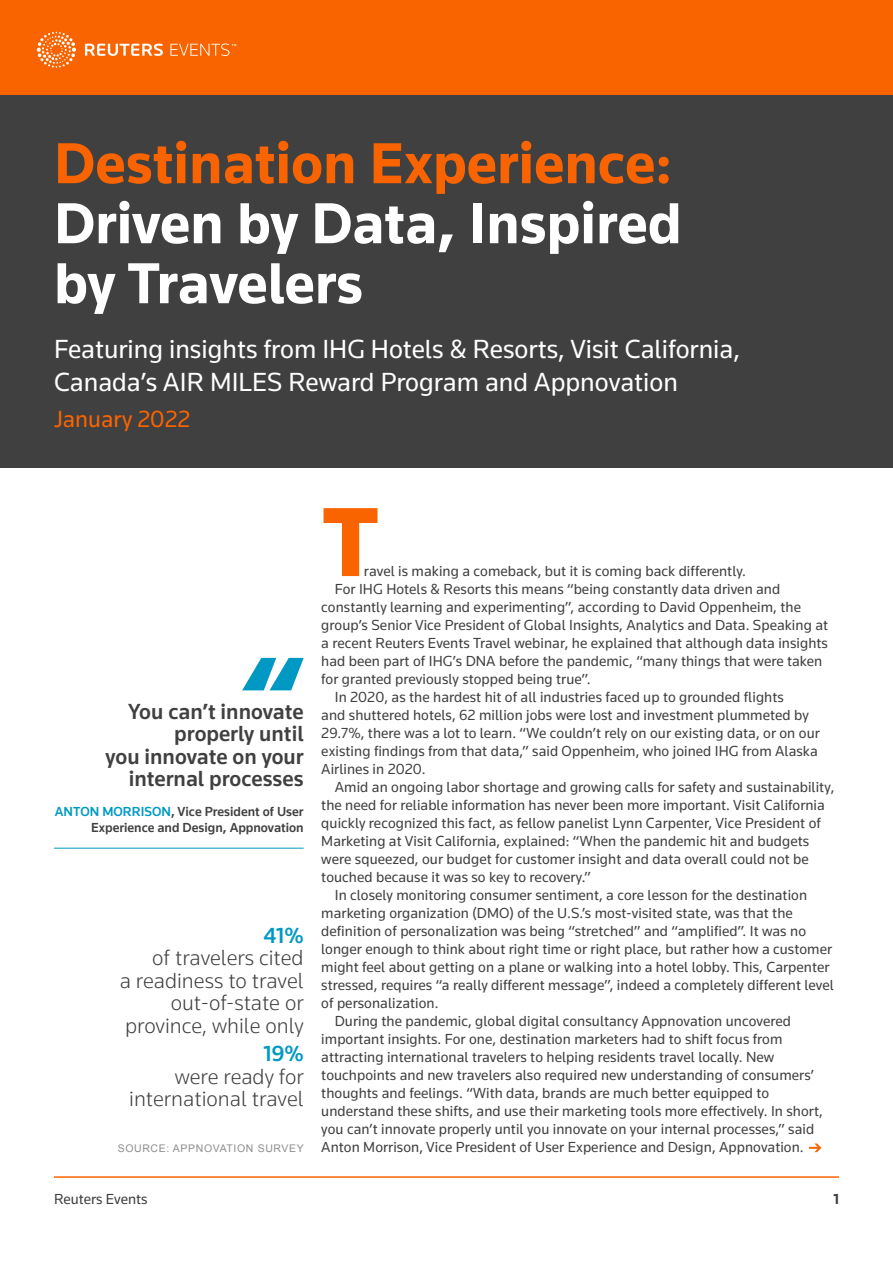
<style>
.page{position:relative;width:893px;height:1263px;background:#fff}
.page>*{position:absolute;margin:0;border:0;box-sizing:border-box;transform-origin:0 0}
.t1{font:900 102px "Knowledge 2017";color:#fa6400}
.t2{font:700 60px/60px "Knowledge 2017";color:#fff}
.t3{font:700 60px "Knowledge 2017";color:#fa6400}
.t4{font:27px/33px "Knowledge 2017";color:#fff}
.t5{font:24px "Knowledge 2017";color:#fa6400}
.t6{font:300 22.5px/22.5px "Knowledge 2017";color:#404040;text-align:right}
.t7{font:500 22.5px/22.5px "Knowledge 2017";color:#404040;text-align:right}
.t8{font:500 22.5px "Knowledge 2017";color:#0099c4}
.t9{font:15px "Knowledge 2017";letter-spacing:.005em;color:#404040}
.t10{font:700 15px "Knowledge 2017";color:#404040}
.t11{font:500 13.5px/16.5px "Knowledge 2017";color:#404040;text-align:right}
.t12{font:10.5px "Arial";letter-spacing:.06em;color:#8d8d8d}
.s1{color:#0099c4}
</style>
<div class="page">
<div style="left:0;top:95px;width:893px;height:373px;background:#404040"></div>
<div style="left:0;top:0;width:893px;height:94px;background:#fa6400"></div>
<svg style="left:37px;top:32px;width:199px;height:36px"></svg>
<svg style="left:242px;top:658px;width:62px;height:32px"></svg>
<hr style="left:54px;top:848px;width:250px;height:1px;background:#0099c4">
<hr style="left:54px;top:1177px;width:785px;height:1px;background:#fa6400">
<svg style="left:809px;top:1143px;width:12px;height:9px"></svg>
<h2 class="t3" style="left:54px;top:126px;width:619px">Destination Experience:</h2>
<h2 class="t2" style="left:54px;top:192px;width:629px">Driven by Data, Inspired by Travelers</h2>
<h3 class="t4" style="left:54px;top:332px;width:688px">Featuring insights from IHG Hotels &amp; Resorts, Visit California,<br>Canada’s AIR MILES Reward Program and Appnovation</h3>
<h3 class="t5" style="left:54px;top:405px;width:138px">January 2022</h3>
<h3 class="t7" style="left:106px;top:700px;width:200px">You can’t innovate properly until<br>you innovate on your internal processes</h3>
<p class="t11" style="left:55px;top:803px;width:250px"><span class="s1">ANTON MORRISON</span>, Vice President of User<br>Experience and Design, Appnovation</p>
<h3 class="t8" style="left:264px;top:921px;width:42px">41%</h3>
<h3 class="t6" style="left:120px;top:946px;width:185px">of travelers cited<br>a readiness to travel out-of-state or province, while only</h3>
<h3 class="t8" style="left:264px;top:1040px;width:42px">19%</h3>
<h3 class="t6" style="left:129px;top:1065px;width:176px">were ready for international travel</h3>
<p class="t12" style="left:118px;top:1141px;width:188px">SOURCE: APPNOVATION SURVEY</p>
<h1 class="t1" style="left:321px;top:479px;width:60px">T</h1>
<p class="t9" style="left:364px;top:562px;width:384px">ravel is making a comeback, but it is coming back differently.</p>
<p class="t9" style="left:335px;top:580px;width:447px">For IHG Hotels &amp; Resorts this means “being constantly data driven and</p>
<p class="t9" style="left:321px;top:598px;width:481px">constantly learning and experimenting”, according to David Oppenheim, the</p>
<p class="t9" style="left:321px;top:616px;width:508px">group’s Senior Vice President of Global Insights, Analytics and Data. Speaking at</p>
<p class="t9" style="left:321px;top:634px;width:508px">a recent Reuters Events Travel webinar, he explained that although data insights</p>
<p class="t9" style="left:321px;top:652px;width:503px">had been part of IHG’s DNA before the pandemic, “many things that were taken</p>
<p class="t9" style="left:321px;top:670px;width:271px">for granted previously stopped being true”.</p>
<p class="t9" style="left:335px;top:688px;width:451px">In 2020, as the hardest hit of all industries faced up to grounded flights</p>
<p class="t9" style="left:321px;top:706px;width:489px">and shuttered hotels, 62 million jobs were lost and investment plummeted by</p>
<p class="t9" style="left:321px;top:724px;width:500px">29.7%, there was a lot to learn. “We couldn’t rely on our existing data, or on our</p>
<p class="t9" style="left:321px;top:742px;width:498px">existing findings from that data,” said Oppenheim, who joined IHG from Alaska</p>
<p class="t9" style="left:321px;top:760px;width:106px">Airlines in 2020.</p>
<p class="t9" style="left:335px;top:778px;width:501px">Amid an ongoing labor shortage and growing calls for safety and sustainability,</p>
<p class="t9" style="left:321px;top:796px;width:505px">the need for reliable information has never been more important. Visit California</p>
<p class="t9" style="left:321px;top:814px;width:501px">quickly recognized this fact, as fellow panelist Lynn Carpenter, Vice President of</p>
<p class="t9" style="left:321px;top:832px;width:489px">Marketing at Visit California, explained: “When the pandemic hit and budgets</p>
<p class="t9" style="left:321px;top:850px;width:489px">were squeezed, our budget for customer insight and data overall could not be</p>
<p class="t9" style="left:321px;top:868px;width:271px">touched because it was so key to recovery.”</p>
<p class="t9" style="left:335px;top:886px;width:474px">In closely monitoring consumer sentiment, a core lesson for the destination</p>
<p class="t9" style="left:321px;top:904px;width:473px">marketing organization (DMO) of the U.S.’s most-visited state, was that the</p>
<p class="t9" style="left:321px;top:922px;width:486px">definition of personalization was being “stretched” and “amplified”. It was no</p>
<p class="t9" style="left:321px;top:940px;width:512px">longer enough to think about right time or right place, but rather how a customer</p>
<p class="t9" style="left:321px;top:958px;width:510px">might feel about getting on a plane or walking into a hotel lobby. This, Carpenter</p>
<p class="t9" style="left:321px;top:976px;width:514px">stressed, requires “a really different message”, indeed a completely different level</p>
<p class="t9" style="left:321px;top:994px;width:119px">of personalization.</p>
<p class="t9" style="left:335px;top:1012px;width:458px">During the pandemic, global digital consultancy Appnovation uncovered</p>
<p class="t9" style="left:321px;top:1030px;width:463px">important insights. For one, destination marketers had to shift focus from</p>
<p class="t9" style="left:321px;top:1048px;width:454px">attracting international travelers to helping residents travel locally. New</p>
<p class="t9" style="left:321px;top:1066px;width:494px">touchpoints and new travelers also required new understanding of consumers’</p>
<p class="t9" style="left:321px;top:1084px;width:449px">thoughts and feelings. “With data, brands are much better equipped to</p>
<p class="t9" style="left:321px;top:1102px;width:503px">understand these shifts, and use their marketing tools more effectively. In short,</p>
<p class="t9" style="left:321px;top:1120px;width:494px">you can’t innovate properly until you innovate on your internal processes,” said</p>
<p class="t9" style="left:321px;top:1138px;width:484px">Anton Morrison, Vice President of User Experience and Design, Appnovation.</p>
<p class="t9" style="left:54px;top:1189px;width:95px">Reuters Events</p>
<p class="t10" style="left:833px;top:1189px;width:7px">1</p>
</div>
